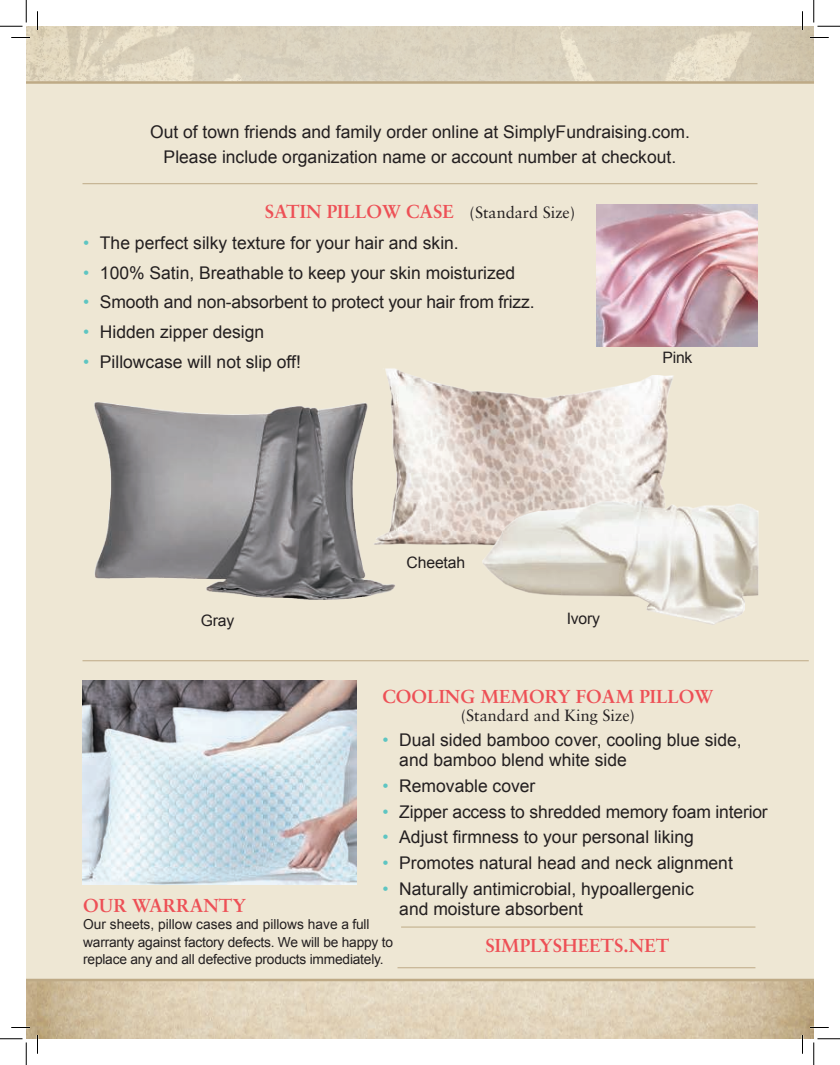
<style>
.page{position:relative;width:840px;height:1065px;background:#fff}
.page>*{position:absolute;margin:0;border:0;box-sizing:border-box;transform-origin:0 0}
.t1{font:700 18.75px "Sabon";color:#ed5056}
.t2{font:17.5px/20px "Arial";color:#231f20}
.t3{font:16.25px "Sabon";color:#231f20}
.t4{font:15.75px "Arial";letter-spacing:-.01em;color:#231f20}
.t5{font:13.75px/17.5px "Arial";letter-spacing:-.015em;color:#231f20}
.s1{font-weight:400;font-size:16.25px;color:#231f20}
.s2{color:#5ec5c2}
</style>
<div class="page">
<img style="left:26px;top:981px;width:788px;height:58px">
<img style="left:26px;top:26px;width:788px;height:55px">
<div style="left:26px;top:81px;width:788px;height:900px;background:#eee7d4"></div>
<hr style="left:83px;top:183px;width:675px;height:1px;background:#beaa86">
<hr style="left:398px;top:967px;width:357px;height:1px;background:#beaa86">
<hr style="left:401px;top:927px;width:354px;height:1px;background:#beaa86">
<hr style="left:83px;top:660px;width:726px;height:1px;background:#beaa86">
<img style="left:83px;top:680px;width:274px;height:204px">
<img style="left:597px;top:205px;width:160px;height:142px">
<img style="left:83px;top:386px;width:317px;height:230px">
<img style="left:370px;top:357px;width:317px;height:211px">
<img style="left:475px;top:485px;width:315px;height:151px">
<svg style="left:11px;top:37px;width:19px;height:1px"></svg>
<svg style="left:810px;top:37px;width:19px;height:1px"></svg>
<svg style="left:11px;top:1027px;width:19px;height:1px"></svg>
<svg style="left:810px;top:1027px;width:19px;height:1px"></svg>
<svg style="left:37px;top:11px;width:1px;height:19px"></svg>
<svg style="left:37px;top:1035px;width:1px;height:19px"></svg>
<svg style="left:802px;top:11px;width:1px;height:19px"></svg>
<svg style="left:802px;top:1035px;width:1px;height:19px"></svg>
<svg style="left:0;top:0;width:27px;height:27px"></svg>
<svg style="left:0;top:1039px;width:27px;height:26px"></svg>
<svg style="left:814px;top:0;width:26px;height:27px"></svg>
<svg style="left:814px;top:1039px;width:26px;height:26px"></svg>
<p class="t2" style="left:150px;top:121px;width:541px;line-height:25px;text-align:center">Out of town friends and family order online at SimplyFundraising.com.<br>Please include organization name or account number at checkout.</p>
<p class="t1" style="left:265px;top:200px;width:312px">SATIN PILLOW CASE <span class="s1">(Standard Size)</span></p>
<p class="t2" style="left:83px;top:234px;width:377px"><span class="s2">•</span> The perfect silky texture for your hair and skin.</p>
<p class="t2" style="left:83px;top:264px;width:434px"><span class="s2">•</span> 100% Satin, Breathable to keep your skin moisturized</p>
<p class="t2" style="left:83px;top:294px;width:453px"><span class="s2">•</span> Smooth and non-absorbent to protect your hair from frizz.</p>
<p class="t2" style="left:83px;top:324px;width:183px"><span class="s2">•</span> Hidden zipper design</p>
<p class="t2" style="left:83px;top:353px;width:219px"><span class="s2">•</span> Pillowcase will not slip off!</p>
<p class="t4" style="left:662px;top:352px;width:32px">Pink</p>
<p class="t4" style="left:201px;top:614px;width:35px">Gray</p>
<p class="t4" style="left:407px;top:557px;width:60px">Cheetah</p>
<p class="t4" style="left:567px;top:613px;width:35px">Ivory</p>
<p class="t1" style="left:382px;top:685px;width:332px">COOLING MEMORY FOAM PILLOW</p>
<p class="t3" style="left:461px;top:708px;width:176px">(Standard and King Size)</p>
<p class="t2" style="left:399px;top:732px;width:344px;text-indent:-17px"><span class="s2">•</span> Dual sided bamboo cover, cooling blue side, and bamboo blend white side</p>
<p class="t2" style="left:382px;top:778px;width:155px"><span class="s2">•</span> Removable cover</p>
<p class="t2" style="left:382px;top:803px;width:387px"><span class="s2">•</span> Zipper access to shredded memory foam interior</p>
<p class="t2" style="left:382px;top:827px;width:313px"><span class="s2">•</span> Adjust firmness to your personal liking</p>
<p class="t2" style="left:382px;top:854px;width:352px"><span class="s2">•</span> Promotes natural head and neck alignment</p>
<p class="t2" style="left:399px;top:880px;width:296px;text-indent:-17px"><span class="s2">•</span> Naturally antimicrobial, hypoallergenic and moisture absorbent</p>
<p class="t1" style="left:83px;top:895px;width:164px">OUR WARRANTY</p>
<p class="t5" style="left:83px;top:917px;width:311px">Our sheets, pillow cases and pillows have a full warranty against factory defects. We will be happy to replace any and all defective products immediately.</p>
<p class="t1" style="left:485px;top:935px;width:186px">SIMPLYSHEETS.NET</p>
</div>
